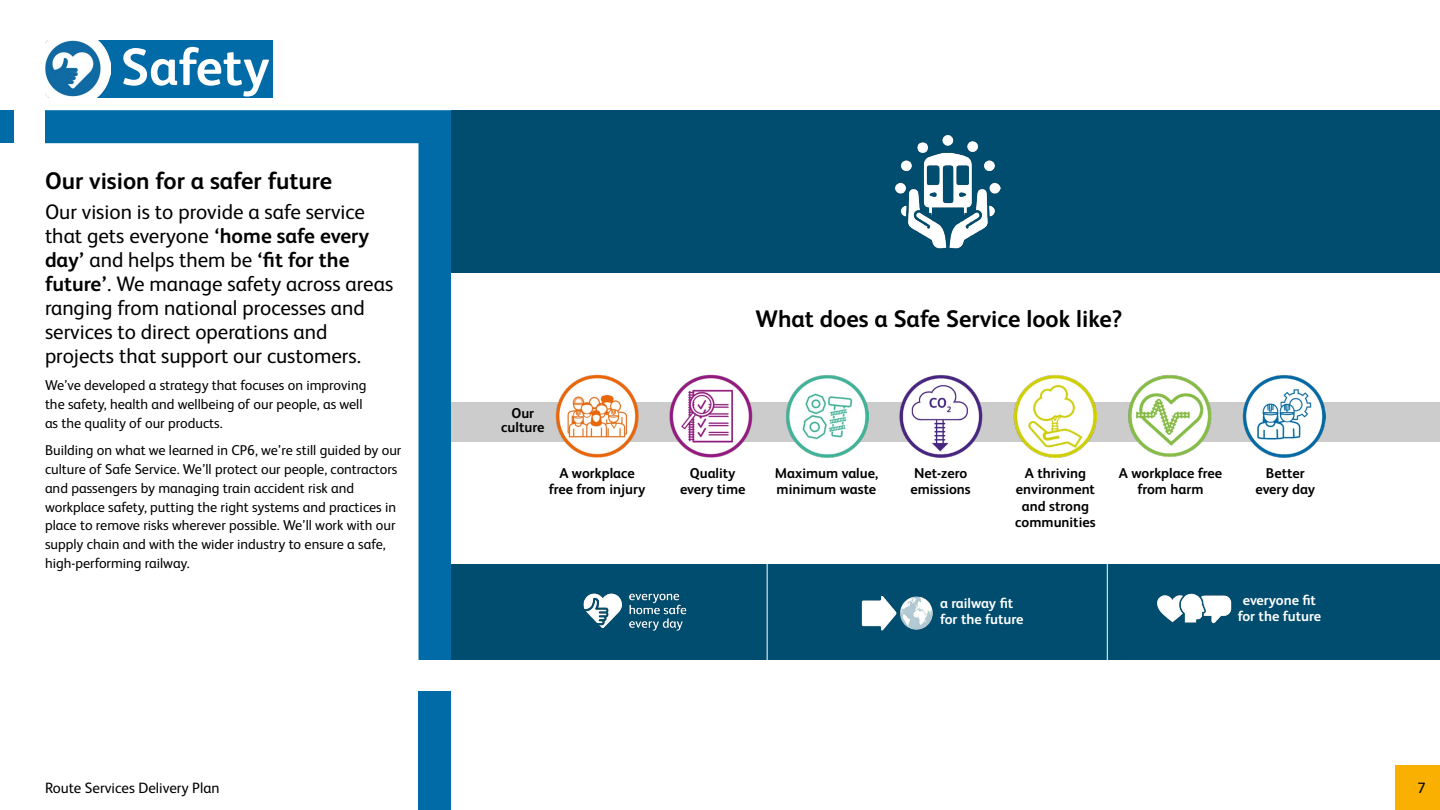
<style>
.page{position:relative;width:1440px;height:810px;background:#fff}
.page>*{position:absolute;margin:0;border:0;box-sizing:border-box;transform-origin:0 0}
.H1_INNER{font:700 52.5px "Network Rail Sans";color:#fff}
.H2_INNER{font:700 24px "Network Rail Sans";color:#000}
.Standfirst{font:21px/24px "Network Rail Sans";color:#000}
.t1{font:15px "Network Rail Sans";color:#000}
.Body_copy{font:14.25px/18.8px "Network Rail Sans";color:#000}
.Body_copy-2{font:700 14.25px/16.5px "Network Rail Sans";color:#000;text-align:center}
.Body_copy-3{font:700 14.25px/16.5px "Network Rail Sans";color:#fff}
.s1{font-weight:700}
</style>
<div class="page">
<div style="left:73px;top:40px;width:200px;height:58px;background:#006ba7"></div>
<div style="left:0;top:110px;width:14px;height:33px;background:#006ba7"></div>
<svg style="left:45px;top:110px;width:407px;height:550px"></svg>
<div style="left:418px;top:692px;width:34px;height:118px;background:#006ba7"></div>
<div style="left:1395px;top:765px;width:45px;height:45px;background:#f9b000"></div>
<div style="left:452px;top:111px;width:988px;height:549px;background:#004d6f"></div>
<div style="left:452px;top:273px;width:988px;height:290px;background:#fff"></div>
<div style="left:452px;top:402px;width:988px;height:40px;background:#ccc"></div>
<img style="left:896px;top:135px;width:104px;height:113px">
<img style="left:555px;top:374px;width:84px;height:84px">
<img style="left:670px;top:374px;width:83px;height:84px">
<img style="left:786px;top:375px;width:82px;height:83px">
<img style="left:899px;top:375px;width:84px;height:83px">
<img style="left:1014px;top:375px;width:83px;height:83px">
<img style="left:1128px;top:375px;width:83px;height:82px">
<img style="left:1243px;top:375px;width:83px;height:83px">
<img style="left:583px;top:593px;width:104px;height:38px">
<img style="left:861px;top:596px;width:72px;height:35px">
<img style="left:1157px;top:593px;width:75px;height:31px">
<hr style="left:767px;top:554px;width:1px;height:112px;background:#fff">
<hr style="left:1107px;top:554px;width:1px;height:112px;background:#fff">
<img style="left:45px;top:40px;width:65px;height:58px">
<h1 class="H1_INNER" style="left:121px;top:31px;width:150px">Safety</h1>
<h2 class="H2_INNER" style="left:45px;top:164px;width:289px">Our vision for a safer future</h2>
<p class="Standfirst" style="left:45px;top:199px;width:350px">Our vision is to provide a safe service that gets everyone <span class="s1">‘home safe every day’</span> and helps them be <span class="s1">‘fit for the future’</span>. We manage safety across areas ranging from national processes and services to direct operations and projects that support our customers.</p>
<p class="Body_copy" style="left:45px;top:375px;width:323px">We’ve developed a strategy that focuses on improving the safety, health and wellbeing of our people, as well as the quality of our products.</p>
<p class="Body_copy" style="left:45px;top:440px;width:358px">Building on what we learned in CP6, we’re still guided by our culture of Safe Service. We’ll protect our people, contractors and passengers by managing train accident risk and workplace safety, putting the right systems and practices in place to remove risks wherever possible. We’ll work with our supply chain and with the wider industry to ensure a safe, high-performing railway.</p>
<p class="Body_copy-2" style="left:501px;top:406px;width:45px;line-height:14.2px">Our culture</p>
<h2 class="H2_INNER" style="left:755px;top:302px;width:369px">What does a Safe Service look like?</h2>
<p class="Body_copy-2" style="left:549px;top:464px;width:98px">A workplace free from injury</p>
<p class="Body_copy-2" style="left:680px;top:464px;width:67px">Quality every time</p>
<p class="Body_copy-2" style="left:775px;top:464px;width:105px;text-align:left">Maximum value, minimum waste</p>
<p class="Body_copy-2" style="left:910px;top:464px;width:62px;text-align:left">Net-zero emissions</p>
<p class="Body_copy-2" style="left:1015px;top:464px;width:82px">A thriving environment and strong communities</p>
<p class="Body_copy-2" style="left:1119px;top:464px;width:105px">A workplace free from harm</p>
<p class="Body_copy-2" style="left:1256px;top:464px;width:61px">Better every day</p>
<p class="Body_copy-3" style="left:940px;top:594px;width:85px">a railway fit for the future</p>
<p class="Body_copy-3" style="left:1238px;top:591px;width:85px;text-align:center">everyone fit for the future</p>
<p class="t1" style="left:45px;top:778px;width:176px">Route Services Delivery Plan</p>
<p class="t1" style="left:1418px;top:778px;width:10px">7</p>
</div>
